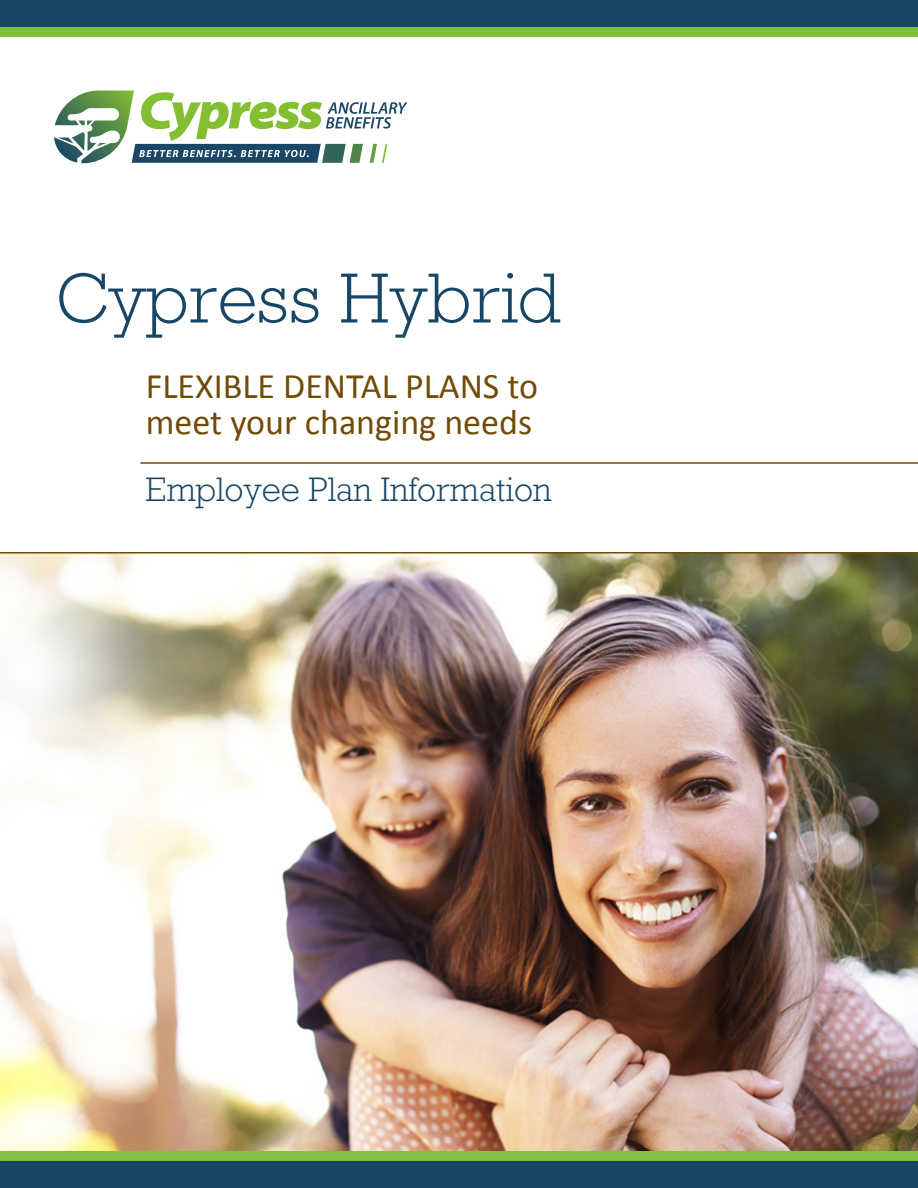
<style>
.page{position:relative;width:918px;height:1188px;background:#fff}
.page>*{position:absolute;margin:0;border:0;box-sizing:border-box;transform-origin:0 0}
.t1{font:300 72px "M Rockwell";color:#184666}
.t2{font:36px/36px "Calibri";color:#724c06}
.t3{font:300 34.5px "M Rockwell";color:#184666}
</style>
<div class="page">
<svg style="left:54px;top:91px;width:353px;height:72px"></svg>
<img style="left:0;top:554px;width:918px;height:597px">
<hr style="left:0;top:552px;width:918px;height:2px;background:#724c06">
<hr style="left:140px;top:462px;width:778px;height:2px;background:#724c06">
<div style="left:0;top:0;width:918px;height:27px;background:#184666"></div>
<div style="left:0;top:1161px;width:918px;height:27px;background:#184666"></div>
<div style="left:0;top:27px;width:918px;height:10px;background:#81c040"></div>
<div style="left:0;top:1151px;width:918px;height:10px;background:#81c040"></div>
<p class="t1" style="left:54px;top:259px;width:509px">Cypress Hybrid</p>
<p class="t2" style="left:146px;top:369px;width:394px">FLEXIBLE DENTAL PLANS to meet your changing needs</p>
<p class="t3" style="left:146px;top:471px;width:407px">Employee Plan Information</p>
</div>
